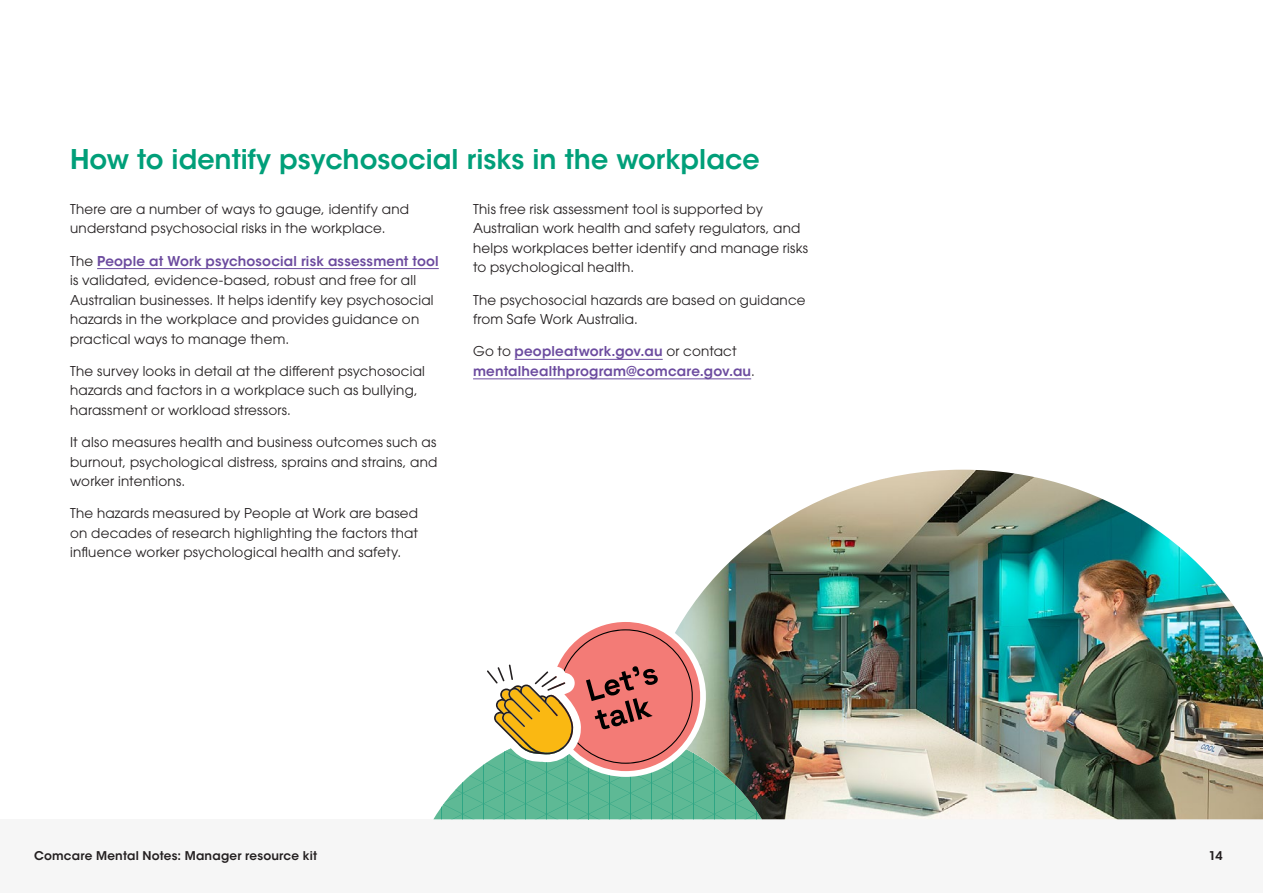
<style>
.page{position:relative;width:1263px;height:893px;background:#fff}
.page>*{position:absolute;margin:0;border:0;box-sizing:border-box;transform-origin:0 0}
.Heading_1{font:600 27px "ITC Avant Garde Std";color:#009f79}
.Body{font:13.5px/19.5px "ITC Avant Garde Pro";letter-spacing:.015em;color:#231f20}
.Body-2{font:600 13.5px/19.5px "ITC Avant Garde Std";letter-spacing:.015em;color:#6c4b9f}
.t1{font:600 12px "ITC Avant Garde Std";letter-spacing:.015em;color:#231f20}
.s1{font-family:"ITC Avant Garde Std";font-weight:600;color:#6c4b9f}
.s2{font-family:"ITC Avant Garde Pro";font-weight:400;color:#231f20}
</style>
<div class="page">
<div style="left:0;top:819px;width:1263px;height:74px;background:#f6f6f6"></div>
<hr style="left:97px;top:268px;width:342px;height:1px;background:#6c4b9f">
<hr style="left:515px;top:359px;width:148px;height:1px;background:#6c4b9f">
<hr style="left:473px;top:378px;width:278px;height:1px;background:#6c4b9f">
<img style="left:685px;top:470px;width:578px;height:349px">
<svg style="left:433px;top:616px;width:329px;height:203px"></svg>
<h1 class="Heading_1" style="left:70px;top:142px;width:691px">How to identify psychosocial risks in the workplace</h1>
<p class="Body" style="left:70px;top:199px;width:340px">There are a number of ways to gauge, identify and understand psychosocial risks in the workplace.</p>
<p class="Body" style="left:70px;top:251px;width:370px">The <span class="s1">People at Work psychosocial risk assessment tool </span>is validated, evidence-based, robust and free for all Australian businesses. It helps identify key psychosocial hazards in the workplace and provides guidance on practical ways to manage them.</p>
<p class="Body" style="left:70px;top:361px;width:356px">The survey looks in detail at the different psychosocial hazards and factors in a workplace such as bullying, harassment or workload stressors.</p>
<p class="Body" style="left:70px;top:432px;width:369px;text-align:justify">It also measures health and business outcomes such as burnout, psychological distress, sprains and strains, and worker intentions.</p>
<p class="Body" style="left:70px;top:503px;width:349px;text-align:justify">The hazards measured by People at Work are based on decades of research highlighting the factors that influence worker psychological health and safety.</p>
<p class="Body" style="left:473px;top:199px;width:336px">This free risk assessment tool is supported by Australian work health and safety regulators, and helps workplaces better identify and manage risks to psychological health.</p>
<p class="Body" style="left:473px;top:290px;width:334px">The psychosocial hazards are based on guidance from Safe Work Australia.</p>
<p class="Body-2" style="left:473px;top:342px;width:283px"><span class="s2">Go to</span> peopleatwork.gov.au <span class="s2">or contact </span>mentalhealthprogram@comcare.gov.au<span class="s2">.</span></p>
<p class="t1" style="left:34px;top:848px;width:285px">Comcare Mental Notes: Manager resource kit</p>
<p class="t1" style="left:1209px;top:848px;width:15px">14</p>
</div>
